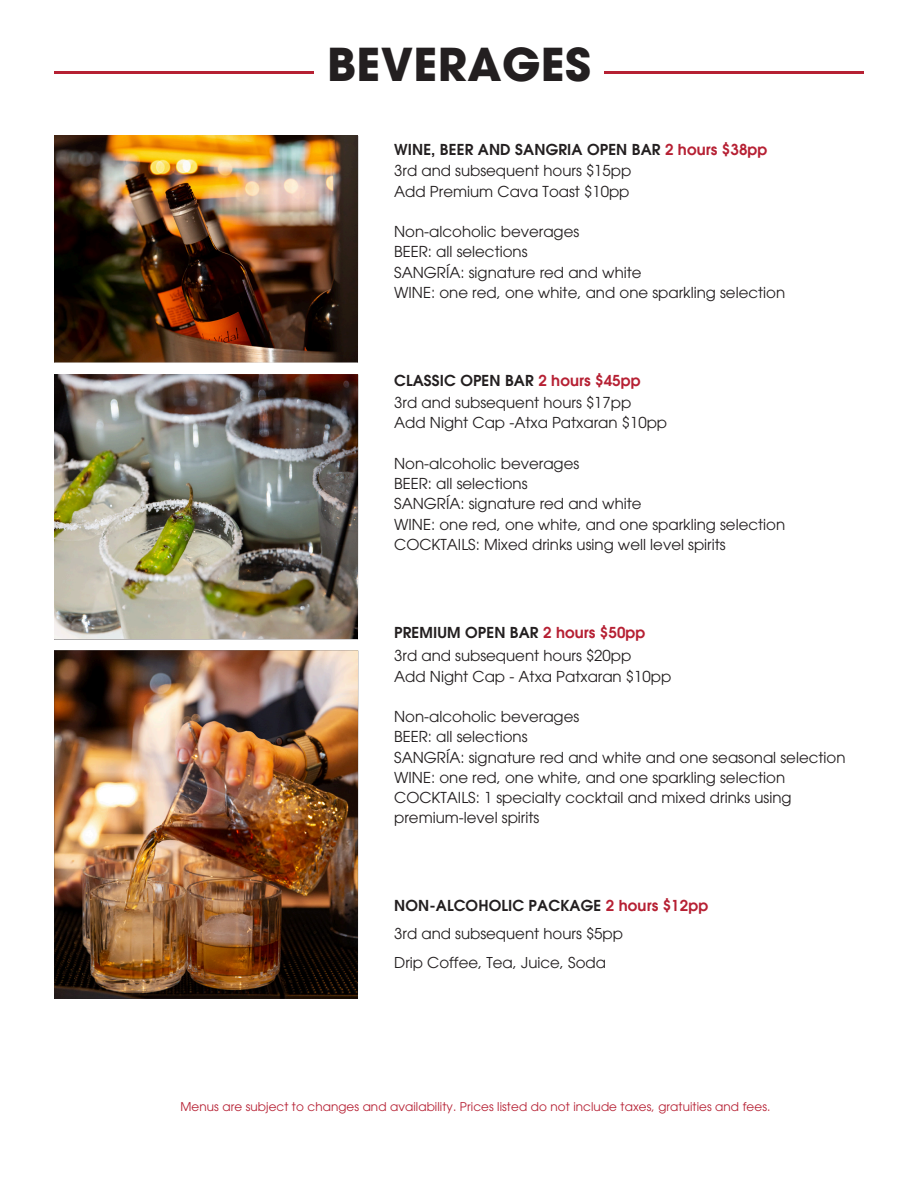
<style>
.page{position:relative;width:918px;height:1188px;background:#fff}
.page>*{position:absolute;margin:0;border:0;box-sizing:border-box;transform-origin:0 0}
.t1{font:700 45px "ITC Avant Garde Std";letter-spacing:.01em;color:#231f20}
.t2{font:15px/20.2px "ITC Avant Garde Std";color:#231f20}
.t3{font:600 15px "ITC Avant Garde Std";letter-spacing:.01em;color:#231f20}
.t4{font:15px/29.2px "ITC Avant Garde Pro";color:#231f20}
.t5{font:12px "ITC Avant Garde Std";letter-spacing:.01em;color:#b62033}
.s1{color:#b62033}
</style>
<div class="page">
<img style="left:54px;top:136px;width:304px;height:504px">
<img style="left:54px;top:650px;width:304px;height:349px">
<hr style="left:54px;top:71px;width:259px;height:3px;background:#b62033">
<hr style="left:605px;top:71px;width:259px;height:3px;background:#b62033">
<h3 class="t1" style="left:327px;top:47px;width:265px">BEVERAGES</h3>
<h3 class="t3" style="left:394px;top:144px;width:375px">WINE, BEER AND SANGRIA OPEN BAR <span class="s1">2 hours $38pp</span></h3>
<h3 class="t2" style="left:394px;top:163px;width:239px">3rd and subsequent hours $15pp<br>Add Premium Cava Toast $10pp</h3>
<h3 class="t2" style="left:394px;top:223px;width:392px">Non-alcoholic beverages<br>BEER: all selections<br>SANGRÍA: signature red and white<br>WINE: one red, one white, and one sparkling selection</h3>
<p class="t3" style="left:394px;top:375px;width:248px">CLASSIC OPEN BAR <span class="s1">2 hours $45pp</span></p>
<h2 class="t2" style="left:394px;top:394px;width:274px">3rd and subsequent hours $17pp<br>Add Night Cap -Atxa Patxaran $10pp</h2>
<h3 class="t2" style="left:394px;top:455px;width:392px">Non-alcoholic beverages<br>BEER: all selections<br>SANGRÍA: signature red and white<br>WINE: one red, one white, and one sparkling selection COCKTAILS: Mixed drinks using well level spirits</h3>
<h2 class="t3" style="left:394px;top:627px;width:253px">PREMIUM OPEN BAR <span class="s1">2 hours $50pp</span></h2>
<h3 class="t2" style="left:394px;top:648px;width:279px">3rd and subsequent hours $20pp<br>Add Night Cap - Atxa Patxaran $10pp</h3>
<h2 class="t2" style="left:394px;top:708px;width:453px">Non-alcoholic beverages<br>BEER: all selections<br>SANGRÍA: signature red and white and one seasonal selection WINE: one red, one white, and one sparkling selection COCKTAILS: 1 specialty cocktail and mixed drinks using premium-level spirits</h2>
<h3 class="t3" style="left:394px;top:900px;width:316px">NON-ALCOHOLIC PACKAGE <span class="s1">2 hours $12pp</span></h3>
<h2 class="t4" style="left:394px;top:921px;width:230px">3rd and subsequent hours $5pp<br>Drip Coffee, Tea, Juice, Soda</h2>
<p class="t5" style="left:180px;top:1103px;width:591px">Menus are subject to changes and availability. Prices listed do not include taxes, gratuities and fees.</p>
</div>
